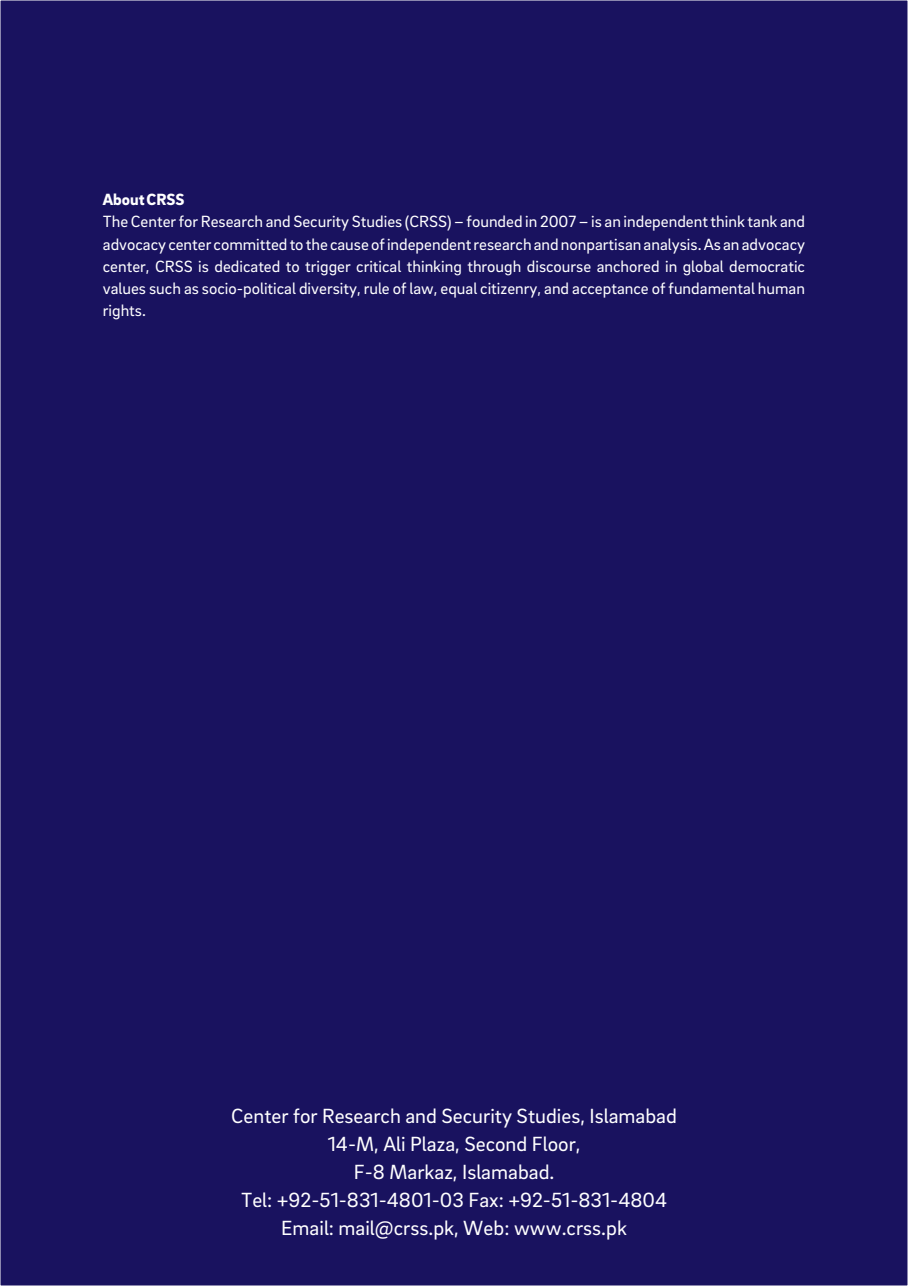
<style>
.page{position:relative;width:908px;height:1286px;background:#fff}
.page>*{position:absolute;margin:0;border:0;box-sizing:border-box;transform-origin:0 0}
.t1{font:21px/28px "Brix Sans";color:#fff;text-align:center}
.t2{font:16.62px/22.1px "Brix Sans";color:#fff;text-align:justify}
.t3{font:900 16.62px "Brix Sans";color:#fff}
</style>
<div class="page">
<div style="left:0;top:0;width:907px;height:1285px;background:#19125f"></div>
<p class="t3" style="left:103px;top:193px;width:83px">About CRSS</p>
<p class="t2" style="left:103px;top:212px;width:703px">The Center for Research and Security Studies (CRSS) – founded in 2007 – is an independent think tank and advocacy center committed to the cause of independent research and nonpartisan analysis. As an advocacy center, CRSS is dedicated to trigger critical thinking through discourse anchored in global democratic values such as socio-political diversity, rule of law, equal citizenry, and acceptance of fundamental human rights.</p>
<p class="t1" style="left:231px;top:1103px;width:447px">Center for Research and Security Studies, Islamabad 14-M, Ali Plaza, Second Floor,<br>F-8 Markaz, Islamabad.<br>Tel: +92-51-831-4801-03 Fax: +92-51-831-4804<br>Email: mail@crss.pk, Web: www.crss.pk</p>
</div>
